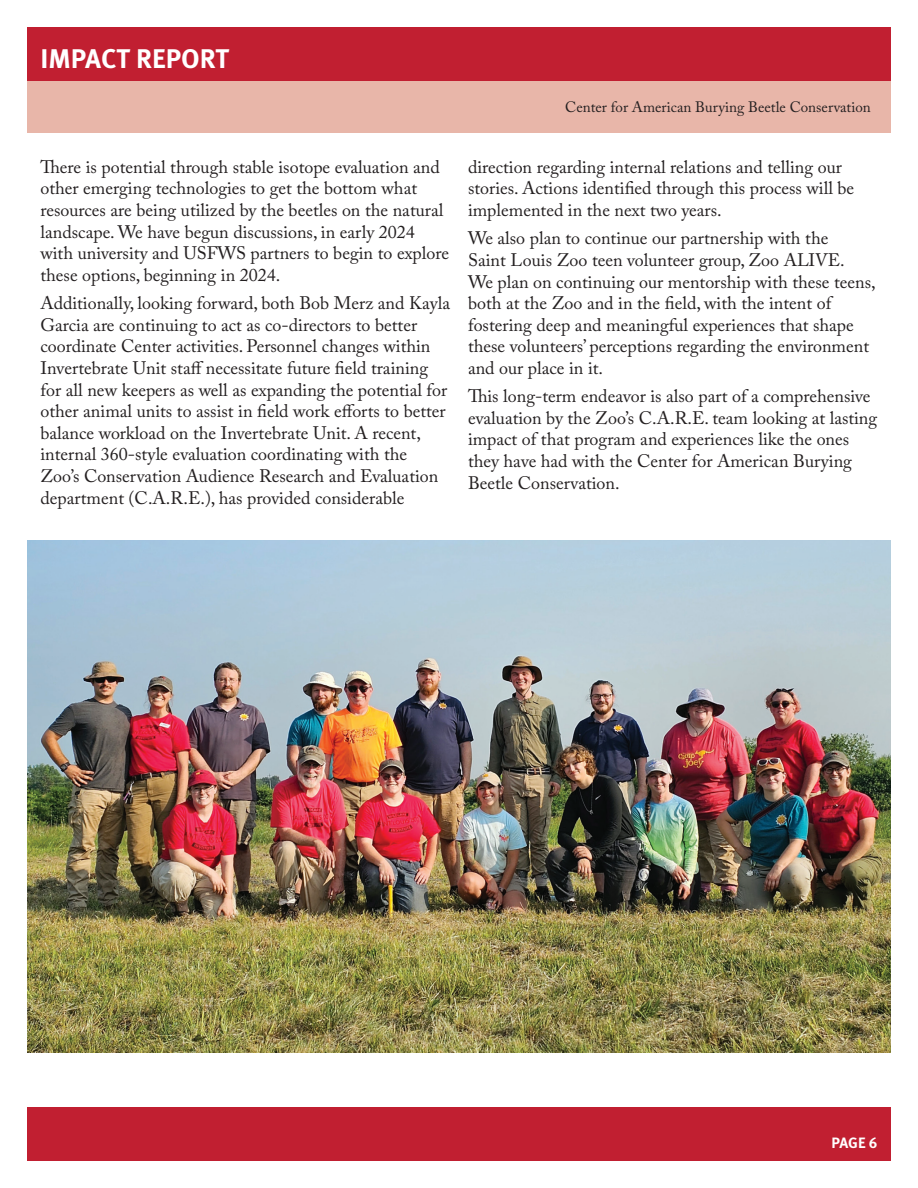
<style>
.page{position:relative;width:918px;height:1188px;background:#fff}
.page>*{position:absolute;margin:0;border:0;box-sizing:border-box;transform-origin:0 0}
.t1{font:700 27px "Meta Pro";color:#fff}
.t2{font:18px/21.6px "Adobe Caslon Pro";color:#231f20}
.t3{font:15px "Adobe Caslon Pro";color:#231f20}
.t4{font:700 15px "Meta Pro";color:#fff}
</style>
<div class="page">
<div style="left:27px;top:27px;width:864px;height:54px;background:#c11f31"></div>
<div style="left:27px;top:1107px;width:864px;height:54px;background:#c11f31"></div>
<div style="left:27px;top:81px;width:864px;height:52px;background:#e8b6a9"></div>
<img style="left:27px;top:540px;width:864px;height:513px">
<h1 class="t1" style="left:40px;top:37px;width:190px">IMPACT REPORT</h1>
<p class="t2" style="left:40px;top:156px;width:410px">There is potential through stable isotope evaluation and other emerging technologies to get the bottom what resources are being utilized by the beetles on the natural landscape. We have begun discussions, in early 2024 with university and USFWS partners to begin to explore these options, beginning in 2024.</p>
<p class="t2" style="left:40px;top:292px;width:411px">Additionally, looking forward, both Bob Merz and Kayla Garcia are continuing to act as co-directors to better coordinate Center activities. Personnel changes within Invertebrate Unit staff necessitate future field training for all new keepers as well as expanding the potential for other animal units to assist in field work efforts to better balance workload on the Invertebrate Unit. A recent, internal 360-style evaluation coordinating with the Zoo’s Conservation Audience Research and Evaluation department (C.A.R.E.), has provided considerable</p>
<p class="t3" style="left:565px;top:98px;width:307px">Center for American Burying Beetle Conservation</p>
<p class="t2" style="left:468px;top:156px;width:388px">direction regarding internal relations and telling our stories. Actions identified through this process will be implemented in the next two years.</p>
<p class="t2" style="left:468px;top:227px;width:409px">We also plan to continue our partnership with the<br>Saint Louis Zoo teen volunteer group, Zoo ALIVE.<br>We plan on continuing our mentorship with these teens, both at the Zoo and in the field, with the intent of fostering deep and meaningful experiences that shape these volunteers’ perceptions regarding the environment and our place in it.</p>
<p class="t2" style="left:468px;top:385px;width:411px">This long-term endeavor is also part of a comprehensive evaluation by the Zoo’s C.A.R.E. team looking at lasting impact of that program and experiences like the ones they have had with the Center for American Burying Beetle Conservation.</p>
<p class="t4" style="left:832px;top:1131px;width:47px">PAGE 6</p>
</div>
